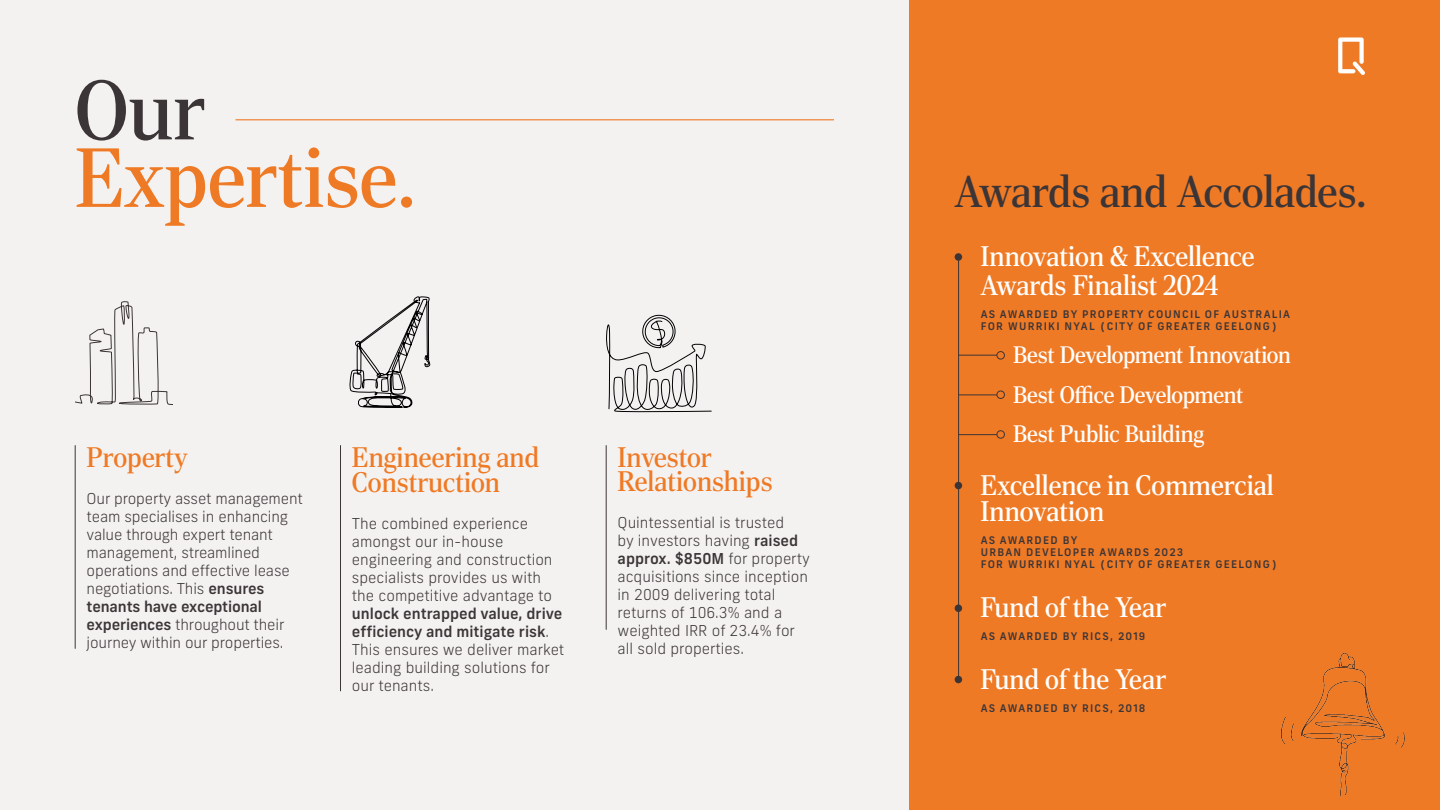
<style>
.page{position:relative;width:1440px;height:810px;background:#f4f2f1}
.page>*{position:absolute;margin:0;border:0;box-sizing:border-box;transform-origin:0 0}
.t1{font:84.38px "Rocky";color:#ef7a25}
.t2{font:84.38px "Rocky";color:#3c3537}
.t3{font:45px "Rocky";letter-spacing:-.005em;color:#3c3537}
.t4{font:28.5px/28.5px "Rocky";color:#fff}
.t5{font:28.5px/25.5px "Rocky";color:#ef7a25}
.t6{font:24px/39.8px "Rocky";letter-spacing:-.015em;color:#fff}
.t7{font:300 15px/18px "New Frank";color:#3c3537}
.t8{font:500 10.5px/12px "New Frank";letter-spacing:.12em;color:#3c3537}
.s1{font-weight:500}
</style>
<div class="page">
<div style="left:909px;top:0;width:531px;height:810px;background:#ef7a25"></div>
<svg style="left:1338px;top:37px;width:27px;height:38px"></svg>
<svg style="left:349px;top:296px;width:81px;height:112px"></svg>
<hr style="left:236px;top:119px;width:598px;height:1px;background:#ef7a25">
<hr style="left:75px;top:445px;width:1px;height:204px;background:#3c3537">
<hr style="left:340px;top:445px;width:1px;height:246px;background:#3c3537">
<hr style="left:606px;top:445px;width:1px;height:185px;background:#3c3537">
<hr style="left:958px;top:257px;width:1px;height:423px;background:#3c3537">
<hr style="left:959px;top:355px;width:42px;height:1px;background:#3c3537">
<hr style="left:959px;top:395px;width:42px;height:1px;background:#3c3537">
<hr style="left:959px;top:434px;width:42px;height:1px;background:#3c3537">
<div style="left:955px;top:253px;width:7px;height:8px;background:#3c3537;border-radius:50%"></div>
<div style="left:955px;top:605px;width:7px;height:7px;background:#3c3537;border-radius:50%"></div>
<div style="left:955px;top:676px;width:7px;height:7px;background:#3c3537;border-radius:50%"></div>
<div style="left:955px;top:482px;width:7px;height:7px;background:#3c3537;border-radius:50%"></div>
<div style="left:997px;top:352px;width:7px;height:7px;background:#ef7a25;border-radius:50%"></div>
<div style="left:997px;top:351px;width:8px;height:8px;border:1px solid #3c3537;border-radius:50%"></div>
<div style="left:997px;top:391px;width:7px;height:7px;background:#ef7a25;border-radius:50%"></div>
<div style="left:997px;top:391px;width:8px;height:8px;border:1px solid #3c3537;border-radius:50%"></div>
<div style="left:997px;top:431px;width:7px;height:7px;background:#ef7a25;border-radius:50%"></div>
<div style="left:997px;top:431px;width:8px;height:7px;border:1px solid #3c3537;border-radius:50%"></div>
<img style="left:1281px;top:652px;width:124px;height:145px">
<svg style="left:75px;top:301px;width:97px;height:104px"></svg>
<svg style="left:606px;top:314px;width:106px;height:99px"></svg>
<h1 class="t2" style="left:75px;top:62px;width:132px">Our</h1>
<h1 class="t1" style="left:75px;top:130px;width:342px">Expertise.</h1>
<h3 class="t5" style="left:87px;top:444px;width:103px">Property</h3>
<p class="t7" style="left:87px;top:489px;width:218px">Our property asset management team specialises in enhancing value through expert tenant management, streamlined operations and effective lease negotiations. This <span class="s1">ensures tenants have exceptional experiences</span> throughout their journey within our properties.</p>
<h3 class="t5" style="left:352px;top:444px;width:189px">Engineering and<br>Construction</h3>
<p class="t7" style="left:352px;top:515px;width:202px">The combined experience amongst our in-house engineering and construction specialists provides us with the competitive advantage to</p>
<p class="t7" style="left:352px;top:605px;width:214px"><span class="s1">unlock entrapped value, drive efficiency and mitigate risk</span>.<br>This ensures we deliver market leading building solutions for our tenants.</p>
<h3 class="t5" style="left:618px;top:445px;width:156px;line-height:24px">Investor<br>Relationships</h3>
<p class="t7" style="left:618px;top:513px;width:194px">Quintessential is trusted<br>by investors having <span class="s1">raised approx. $850M</span> for property acquisitions since inception in 2009 delivering total returns of 106.3% and a weighted IRR of 23.4% for all sold properties.</p>
<h2 class="t3" style="left:955px;top:166px;width:413px">Awards and Accolades.</h2>
<h3 class="t4" style="left:981px;top:242px;width:276px">Innovation &amp; Excellence<br>Awards Finalist 2024</h3>
<p class="t8" style="left:981px;top:308px;width:311px">AS AWARDED BY PROPERTY COUNCIL OF AUSTRALIA<br>FOR WURRIKI NYAL (CITY OF GREATER GEELONG)</p>
<h3 class="t6" style="left:1013px;top:335px;width:279px">Best Development Innovation<br>Best Office Development<br>Best Public Building</h3>
<h3 class="t4" style="left:981px;top:473px;width:295px;line-height:25.5px">Excellence in Commercial<br>Innovation</h3>
<p class="t8" style="left:981px;top:534px;width:298px">AS AWARDED BY<br>URBAN DEVELOPER AWARDS 2023<br>FOR WURRIKI NYAL (CITY OF GREATER GEELONG)</p>
<h3 class="t4" style="left:981px;top:593px;width:187px">Fund of the Year</h3>
<p class="t8" style="left:981px;top:630px;width:166px">AS AWARDED BY RICS, 2019</p>
<h3 class="t4" style="left:981px;top:665px;width:187px">Fund of the Year</h3>
<p class="t8" style="left:981px;top:702px;width:166px">AS AWARDED BY RICS, 2018</p>
</div>
